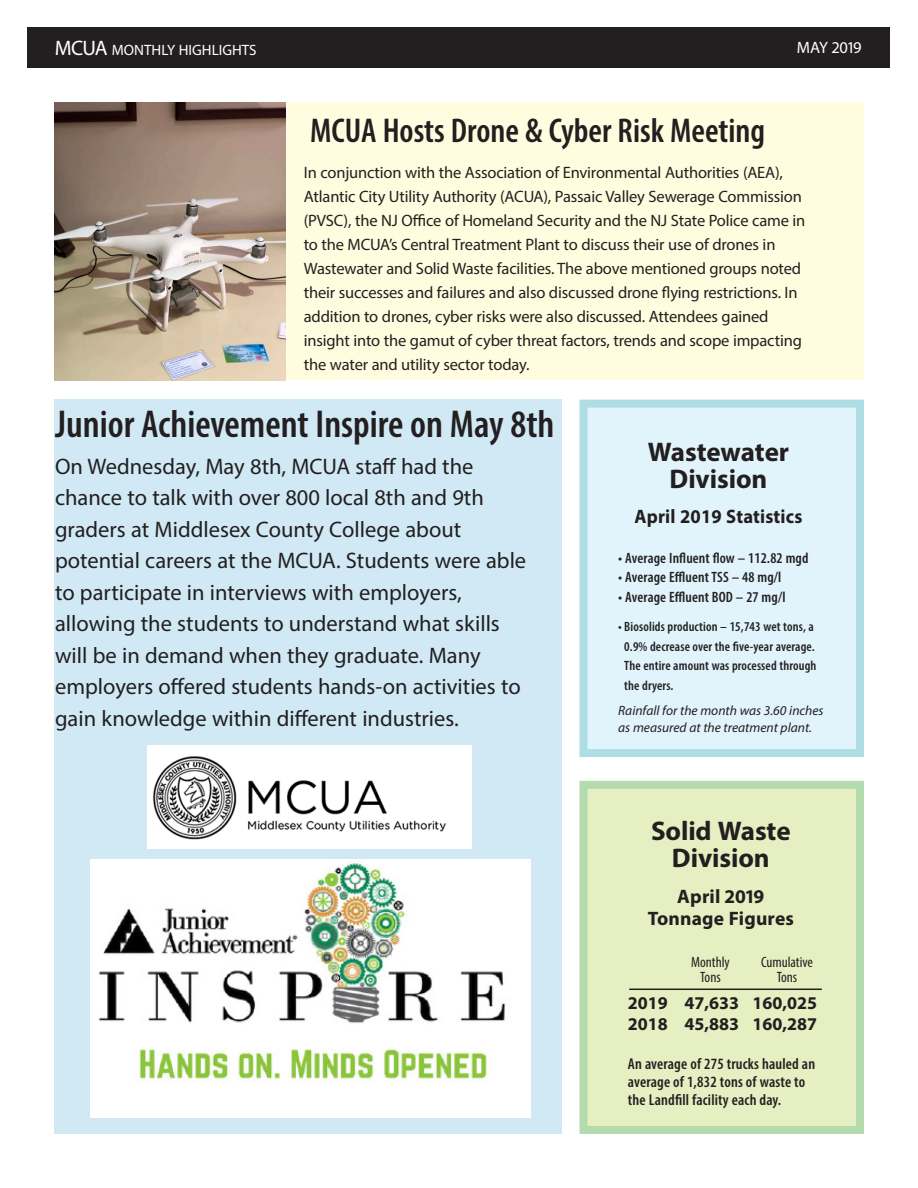
<style>
.page{position:relative;width:918px;height:1188px;background:#fff}
.page>*{position:absolute;margin:0;border:0;box-sizing:border-box;transform-origin:0 0}
.List_Paragraph{font:600 condensed 39px "Myriad Pro";color:#231f20}
.List_Paragraph-2{font:600 condensed 34.5px "Myriad Pro";color:#231f20}
.t1{font:700 27px/27px "Myriad Pro";letter-spacing:-.005em;color:#231f20;text-align:center}
.Body_Text{font:22.5px/31.5px "Myriad Pro";color:#231f20}
.t2{font:700 19.5px/22.5px "Myriad Pro";letter-spacing:.01em;color:#231f20;text-align:center}
.t3{font:700 19.5px "Myriad Pro";letter-spacing:.01em;color:#231f20;scale:.95 1}
.t4{font:700 18px "Myriad Pro";color:#231f20}
.List_Paragraph-3{font:16.5px/24px "Myriad Pro";letter-spacing:-.01em;color:#231f20}
.t5{font:16.5px "Myriad Pro";color:#fff}
.t6{font:600 condensed 15.75px/18px "Myriad Pro";letter-spacing:.01em;color:#231f20}
.t7{font:600 condensed 15px "Myriad Pro";letter-spacing:.01em;color:#231f20}
.t8{font:condensed 15px "Myriad Pro";color:#231f20}
.t9{font:15px "Myriad Pro";color:#fff}
.t10{font:600 condensed 13.5px/19.5px "Myriad Pro";letter-spacing:.01em;color:#231f20}
.t11{font:italic 13.5px/16.5px "Myriad Pro";color:#231f20}
.s1{font-size:21px}
</style>
<div class="page">
<div style="left:54px;top:400px;width:508px;height:734px;background:#d0e9f5"></div>
<div style="left:28px;top:27px;width:862px;height:41px;background:#231f20"></div>
<div style="left:579px;top:781px;width:285px;height:353px;background:#e6efc1;border:8px solid #b4dbae"></div>
<hr style="left:629px;top:989px;width:193px;height:1px;background:#231f20">
<div style="left:579px;top:400px;width:285px;height:357px;background:#e1f4fc;border:8px solid #aedee4"></div>
<div style="left:54px;top:103px;width:810px;height:277px;background:#fffce0"></div>
<div style="left:90px;top:860px;width:440px;height:258px;background:#fff"></div>
<img style="left:98px;top:860px;width:407px;height:224px">
<img style="left:55px;top:103px;width:231px;height:277px">
<div style="left:148px;top:745px;width:324px;height:104px;background:#fff"></div>
<img style="left:153px;top:756px;width:293px;height:84px">
<p class="t9" style="left:55px;top:40px;width:203px"><span class="s1">MCUA</span> MONTHLY HIGHLIGHTS</p>
<p class="t5" style="left:797px;top:38px;width:67px">MAY 2019</p>
<p class="List_Paragraph-2" style="left:310px;top:109px;width:456px">MCUA Hosts Drone &amp; Cyber Risk Meeting</p>
<p class="List_Paragraph-3" style="left:304px;top:160px;width:503px">In conjunction with the Association of Environmental Authorities (AEA), Atlantic City Utility Authority (ACUA), Passaic Valley Sewerage Commission (PVSC), the NJ Office of Homeland Security and the NJ State Police came in to the MCUA’s Central Treatment Plant to discuss their use of drones in Wastewater and Solid Waste facilities. The above mentioned groups noted their successes and failures and also discussed drone flying restrictions. In addition to drones, cyber risks were also discussed. Attendees gained insight into the gamut of cyber threat factors, trends and scope impacting the water and utility sector today.</p>
<p class="List_Paragraph" style="left:55px;top:401px;width:501px">Junior Achievement Inspire on May 8th</p>
<p class="Body_Text" style="left:55px;top:450px;width:473px">On Wednesday, May 8th, MCUA staff had the chance to talk with over 800 local 8th and 9th graders at Middlesex County College about potential careers at the MCUA. Students were able to participate in interviews with employers, allowing the students to understand what skills will be in demand when they graduate. Many employers offered students hands-on activities to gain knowledge within different industries.</p>
<p class="t1" style="left:648px;top:438px;width:143px">Wastewater<br>Division</p>
<p class="t3" style="left:635px;top:503px;width:178px">April 2019 Statistics</p>
<p class="t7" style="left:618px;top:549px;width:192px">• Average Influent flow – 112.82 mgd</p>
<p class="t7" style="left:618px;top:568px;width:165px">• Average Effluent TSS – 48 mg/l</p>
<p class="t7" style="left:618px;top:588px;width:169px">• Average Effluent BOD – 27 mg/l</p>
<p class="t10" style="left:624px;top:617px;width:194px;text-indent:-6px">• Biosolids production – 15,743 wet tons, a 0.9% decrease over the five-year average.<br>The entire amount was processed through the dryers.</p>
<p class="t11" style="left:618px;top:702px;width:207px">Rainfall for the month was 3.60 inches as measured at the treatment plant.</p>
<p class="t1" style="left:651px;top:816px;width:141px">Solid Waste<br>Division</p>
<p class="t2" style="left:648px;top:884px;width:148px">April 2019<br>Tonnage Figures</p>
<p class="t8" style="left:691px;top:953px;width:40px">Monthly</p>
<p class="t8" style="left:761px;top:953px;width:53px">Cumulative</p>
<p class="t8" style="left:700px;top:968px;width:22px">Tons</p>
<p class="t8" style="left:777px;top:968px;width:22px">Tons</p>
<p class="t4" style="left:628px;top:992px;width:191px">2019 47,633 160,025</p>
<p class="t4" style="left:628px;top:1013px;width:191px">2018 45,883 160,287</p>
<p class="t6" style="left:628px;top:1054px;width:189px">An average of 275 trucks hauled an average of 1,832 tons of waste to the Landfill facility each day.</p>
</div>
